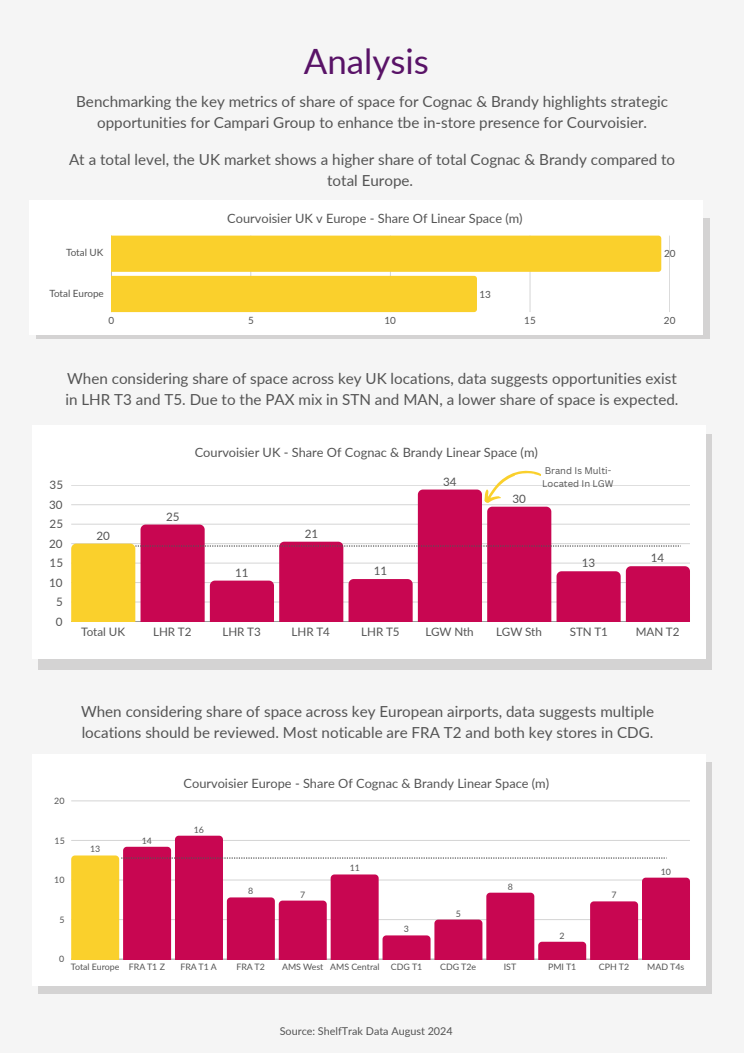
<style>
.page{position:relative;width:744px;height:1053px;background:#fff}
.page>*{position:absolute;margin:0;border:0;box-sizing:border-box;transform-origin:0 0}
.t1{font:34.88px "Lato";color:#591367}
.t2{font:15.2px/21px "Lato";color:#545454;text-align:center}
.t3{font:12.8px "Lato";color:#545454}
.t4{font:11.64px "Lato";color:#545454}
.t5{font:10.8px "Lato";color:#545454}
.t6{font:9.92px "Lato";color:#545454}
.t7{font:9.44px/13.1px "Canva Sans";color:#545454}
.t8{font:8.84px "Lato";color:#545454}
</style>
<div class="page">
<div style="left:0;top:0;width:744px;height:1052px;background:#f5f5f5"></div>
<div style="left:38px;top:434px;width:673px;height:235px;background:#d4d3d3"></div>
<div style="left:32px;top:425px;width:674px;height:234px;background:#fff"></div>
<hr style="left:71px;top:621px;width:619px;height:1px;background:#545454;opacity:.6">
<div style="left:38px;top:762px;width:673px;height:232px;background:#d4d3d3"></div>
<div style="left:32px;top:754px;width:674px;height:232px;background:#fff"></div>
<hr style="left:71px;top:800px;width:619px;height:1px;background:#e4e4e4">
<div style="left:36px;top:219px;width:674px;height:120px;background:linear-gradient(to right,#d4d3d3,#d4d3d3)"></div>
<div style="left:30px;top:200px;width:673px;height:134px;background:#fff"></div>
<svg style="left:111px;top:235px;width:550px;height:77px"></svg>
<svg style="left:71px;top:470px;width:619px;height:151px"></svg>
<svg style="left:71px;top:835px;width:619px;height:124px"></svg>
<h1 class="t1" style="left:304px;top:37px;width:127px">Analysis</h1>
<p class="t2" style="left:76px;top:90px;width:594px">Benchmarking the key metrics of share of space for Cognac &amp; Brandy highlights strategic opportunities for Campari Group to enhance tbe in-store presence for Courvoisier.</p>
<p class="t2" style="left:69px;top:148px;width:608px">At a total level, the UK market shows a higher share of total Cognac &amp; Brandy compared to total Europe.</p>
<p class="t6" style="left:66px;top:246px;width:39px">Total UK</p>
<p class="t6" style="left:49px;top:286px;width:56px">Total Europe</p>
<p class="t3" style="left:227px;top:209px;width:297px">Courvoisier UK v Europe - Share Of Linear Space (m)</p>
<p class="t6" style="left:479px;top:287px;width:13px">13</p>
<p class="t6" style="left:664px;top:246px;width:13px">20</p>
<p class="t6" style="left:108px;top:314px;width:7px">0</p>
<p class="t6" style="left:248px;top:314px;width:7px">5</p>
<p class="t6" style="left:384px;top:314px;width:13px">10</p>
<p class="t6" style="left:524px;top:314px;width:13px">15</p>
<p class="t6" style="left:664px;top:314px;width:13px">20</p>
<p class="t2" style="left:65px;top:367px;width:615px;text-align:left">When considering share of space across key UK locations, data suggests opportunities exist in LHR T3 and T5. Due to the PAX mix in STN and MAN, a lower share of space is expected.</p>
<p class="t4" style="left:50px;top:477px;width:15px">35</p>
<p class="t4" style="left:49px;top:496px;width:15px">30</p>
<p class="t4" style="left:50px;top:516px;width:15px">25</p>
<p class="t4" style="left:49px;top:535px;width:15px">20</p>
<p class="t4" style="left:50px;top:554px;width:15px">15</p>
<p class="t4" style="left:49px;top:574px;width:15px">10</p>
<p class="t4" style="left:56px;top:593px;width:8px">5</p>
<p class="t4" style="left:56px;top:613px;width:8px">0</p>
<p class="t3" style="left:195px;top:443px;width:345px">Courvoisier UK - Share Of Cognac &amp; Brandy Linear Space (m)</p>
<p class="t4" style="left:97px;top:527px;width:15px">20</p>
<p class="t4" style="left:166px;top:508px;width:15px">25</p>
<p class="t4" style="left:235px;top:564px;width:15px">11</p>
<p class="t4" style="left:305px;top:525px;width:15px">21</p>
<p class="t4" style="left:374px;top:562px;width:15px">11</p>
<p class="t4" style="left:443px;top:473px;width:15px">34</p>
<p class="t4" style="left:513px;top:490px;width:15px">30</p>
<p class="t7" style="left:542px;top:464px;width:73px">Brand Is Multi-<br>Located In LGW</p>
<p class="t4" style="left:582px;top:555px;width:15px">13</p>
<p class="t4" style="left:651px;top:549px;width:15px">14</p>
<p class="t4" style="left:81px;top:623px;width:45px">Total UK</p>
<p class="t4" style="left:153px;top:623px;width:40px">LHR T2</p>
<p class="t4" style="left:222px;top:623px;width:40px">LHR T3</p>
<p class="t4" style="left:292px;top:623px;width:40px">LHR T4</p>
<p class="t4" style="left:361px;top:623px;width:40px">LHR T5</p>
<p class="t4" style="left:425px;top:623px;width:50px">LGW Nth</p>
<p class="t4" style="left:496px;top:623px;width:47px">LGW Sth</p>
<p class="t4" style="left:570px;top:623px;width:40px">STN T1</p>
<p class="t4" style="left:636px;top:623px;width:45px">MAN T2</p>
<p class="t8" style="left:54px;top:794px;width:12px">20</p>
<p class="t8" style="left:55px;top:834px;width:12px">15</p>
<p class="t8" style="left:54px;top:873px;width:12px">10</p>
<p class="t8" style="left:60px;top:913px;width:7px">5</p>
<p class="t2" style="left:81px;top:700px;width:575px;text-align:left">When considering share of space across key European airports, data suggests multiple locations should be reviewed. Most noticable are FRA T2 and both key stores in CDG.</p>
<p class="t3" style="left:184px;top:774px;width:367px">Courvoisier Europe - Share Of Cognac &amp; Brandy Linear Space (m)</p>
<p class="t8" style="left:90px;top:842px;width:12px">13</p>
<p class="t8" style="left:142px;top:834px;width:12px">14</p>
<p class="t8" style="left:194px;top:823px;width:12px">16</p>
<p class="t8" style="left:248px;top:884px;width:7px">8</p>
<p class="t8" style="left:300px;top:887px;width:7px">7</p>
<p class="t8" style="left:350px;top:861px;width:12px">11</p>
<p class="t8" style="left:404px;top:922px;width:7px">3</p>
<p class="t8" style="left:456px;top:906px;width:7px">5</p>
<p class="t8" style="left:508px;top:880px;width:7px">8</p>
<p class="t8" style="left:560px;top:929px;width:7px">2</p>
<p class="t8" style="left:612px;top:888px;width:7px">7</p>
<p class="t8" style="left:661px;top:865px;width:12px">10</p>
<p class="t8" style="left:59px;top:952px;width:7px">0</p>
<p class="t8" style="left:71px;top:960px;width:96px">Total Europe FRA T1 Z</p>
<p class="t8" style="left:180px;top:960px;width:38px">FRA T1 A</p>
<p class="t8" style="left:236px;top:960px;width:30px">FRA T2</p>
<p class="t8" style="left:282px;top:960px;width:99px">AMS West AMS Central</p>
<p class="t8" style="left:391px;top:960px;width:33px">CDG T1</p>
<p class="t8" style="left:440px;top:960px;width:38px">CDG T2e</p>
<p class="t8" style="left:504px;top:960px;width:14px">IST</p>
<p class="t8" style="left:548px;top:960px;width:30px">PMI T1</p>
<p class="t8" style="left:599px;top:960px;width:32px">CPH T2</p>
<p class="t8" style="left:647px;top:960px;width:39px">MAD T4s</p>
<p class="t5" style="left:280px;top:1023px;width:175px">Source: ShelfTrak Data August 2024</p>
</div>
